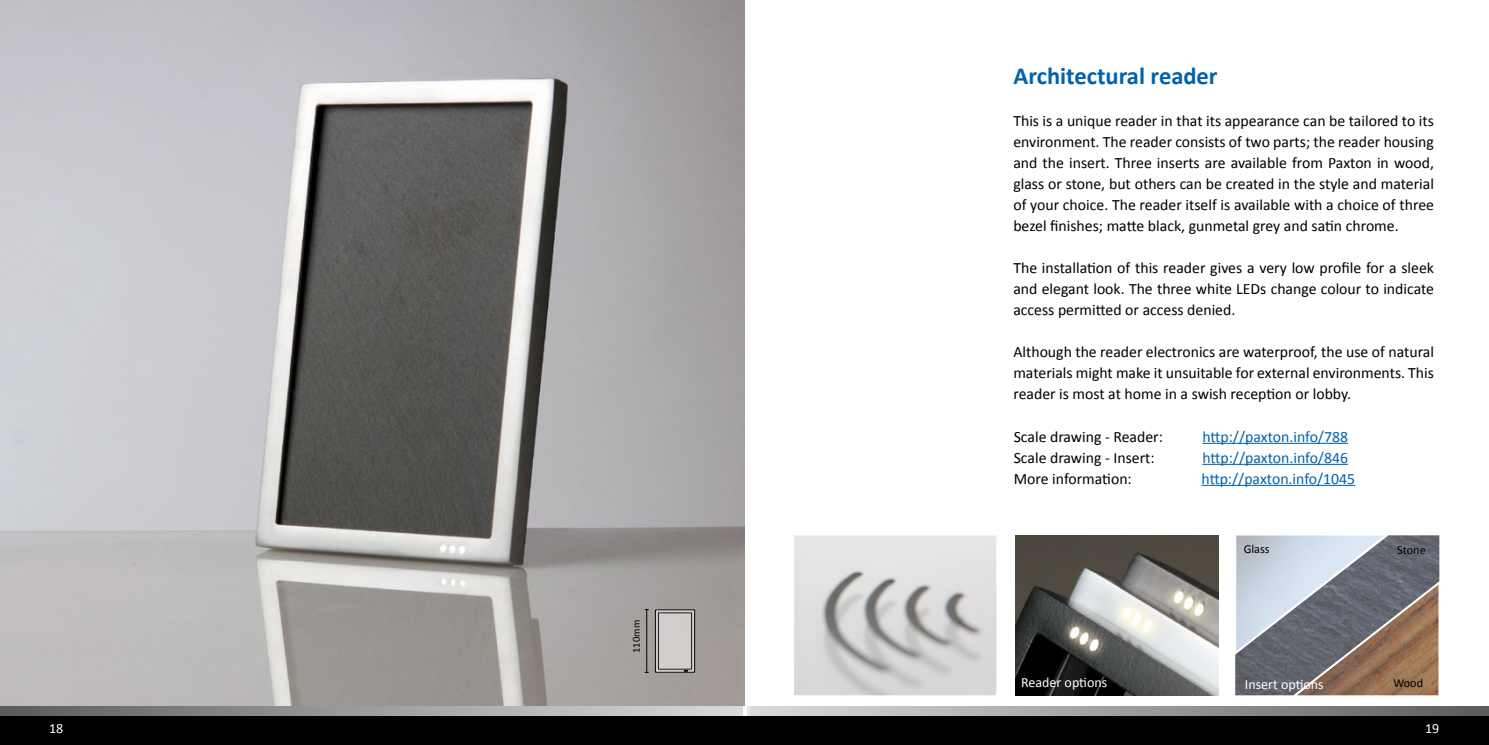
<style>
.page{position:relative;width:1489px;height:745px;background:#fff}
.page>*{position:absolute;margin:0;border:0;box-sizing:border-box;transform-origin:0 0}
.t1{font:700 24.5px "Calibri";color:#0061ad}
.t2{font:15.75px/21px "Calibri";color:#000;text-align:justify}
.t3{font:15.75px/21px "Calibri";color:#0061ad}
.t4{font:14px "Calibri";color:#fff}
.t5{font:12.25px "Calibri";color:#000}
.t6{font:10.5px "Calibri";color:#000}
</style>
<div class="page">
<img style="left:0;top:0;width:744px;height:706px">
<img style="left:794px;top:535px;width:202px;height:159px">
<img style="left:1015px;top:535px;width:202px;height:159px">
<img style="left:1235px;top:535px;width:204px;height:159px">
<hr style="left:1202px;top:442px;width:145px;height:1px;background:#0061ad">
<hr style="left:1202px;top:463px;width:145px;height:1px;background:#0061ad">
<hr style="left:1201px;top:484px;width:153px;height:1px;background:#0061ad">
<hr style="left:646px;top:609px;width:1px;height:63px;background:#000">
<svg style="left:655px;top:609px;width:40px;height:63px;background:#b6b4b2"></svg>
<div style="left:0;top:706px;width:744px;height:38px;background:linear-gradient(to right,#5d5d5c,#dcdcdb)"></div>
<div style="left:743px;top:706px;width:745px;height:38px;background:linear-gradient(to right,#dedede,#5e5e5d)"></div>
<div style="left:743px;top:715px;width:745px;height:29px;background:#000"></div>
<div style="left:0;top:715px;width:745px;height:29px;background:#000"></div>
<h1 class="t1" style="left:1013px;top:60px;width:205px">Architectural reader</h1>
<p class="t2" style="left:1013px;top:110px;width:422px">This is a unique reader in that its appearance can be tailored to its environment. The reader consists of two parts; the reader housing and the insert. Three inserts are available from Paxton in wood, glass or stone, but others can be created in the style and material of your choice. The reader itself is available with a choice of three bezel finishes; matte black, gunmetal grey and satin chrome.</p>
<p class="t2" style="left:1013px;top:257px;width:422px">The installation of this reader gives a very low profile for a sleek and elegant look. The three white LEDs change colour to indicate access permitted or access denied.</p>
<p class="t2" style="left:1013px;top:341px;width:422px">Although the reader electronics are waterproof, the use of natural materials might make it unsuitable for external environments. This reader is most at home in a swish reception or lobby.</p>
<p class="t6" style="left:629px;top:652px;width:34px;rotate:-90deg">110mm</p>
<p class="t2" style="left:1013px;top:425px;width:151px;text-align:left">Scale drawing - Reader:<br>Scale drawing - Insert:<br>More information:</p>
<p class="t3" style="left:1201px;top:425px;width:155px">http://paxton.info/788 http://paxton.info/846 http://paxton.info/1045</p>
<p class="t5" style="left:1243px;top:541px;width:27px">Glass</p>
<p class="t5" style="left:1396px;top:541px;width:30px">Stone</p>
<p class="t4" style="left:1021px;top:673px;width:88px">Reader options</p>
<p class="t4" style="left:1244px;top:674px;width:80px">Insert options</p>
<p class="t5" style="left:1393px;top:675px;width:31px">Wood</p>
<p class="t4" style="left:49px;top:719px;width:16px">18</p>
<p class="t4" style="left:1424px;top:719px;width:16px">19</p>
</div>
